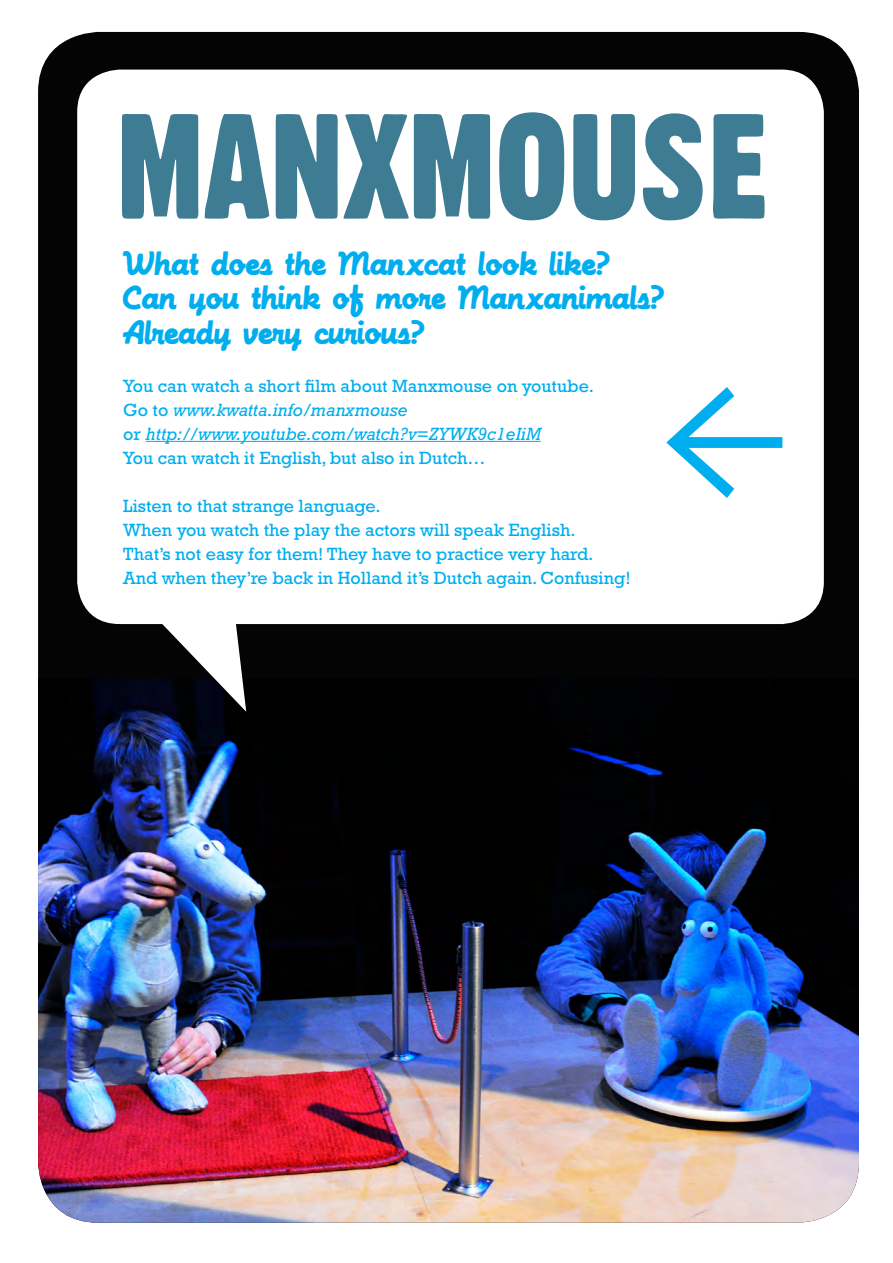
<style>
.page{position:relative;width:893px;height:1263px;background:#fff}
.page>*{position:absolute;margin:0;border:0;box-sizing:border-box;transform-origin:0 0}
.t1{font:145.35px "Thick Goth";color:#3e7c94}
.t2{font:24px/34.5px "Machine Script";letter-spacing:.02em;color:#00aeef}
.t3{font:18px/24px "Rockwell";color:#00aeef}
.s1{font-style:italic}
</style>
<div class="page">
<div style="left:38px;top:32px;width:821px;height:1191px;background:#040405;border-radius:60px"></div>
<img style="left:38px;top:678px;width:821px;height:545px">
<div style="left:77px;top:70px;width:747px;height:554px;background:#fff;border-radius:43px"></div>
<svg style="left:156px;top:624px;width:90px;height:88px"></svg>
<hr style="left:146px;top:441px;width:395px;height:1px;background:#00aeef">
<svg style="left:666px;top:387px;width:116px;height:111px"></svg>
<h1 class="t1" style="left:117px;top:78px;width:652px">MANXMOUSE</h1>
<h2 class="t2" style="left:123px;top:249px;width:543px">What does the Manxcat look like?<br>Can you think of more Manxanimals?<br>Already very curious?</h2>
<p class="t3" style="left:123px;top:373px;width:472px">You can watch a short film about Manxmouse on youtube.<br>Go to <span class="s1">www.kwatta.info/manxmouse<br></span>or <span class="s1">http://www.youtube.com/watch?v=ZYWK9c1eIiM<br></span>You can watch it English, but also in Dutch…</p>
<p class="t3" style="left:123px;top:493px;width:509px">Listen to that strange language.<br>When you watch the play the actors will speak English.<br>That’s not easy for them! They have to practice very hard.<br>And when they’re back in Holland it’s Dutch again. Confusing!</p>
</div>
